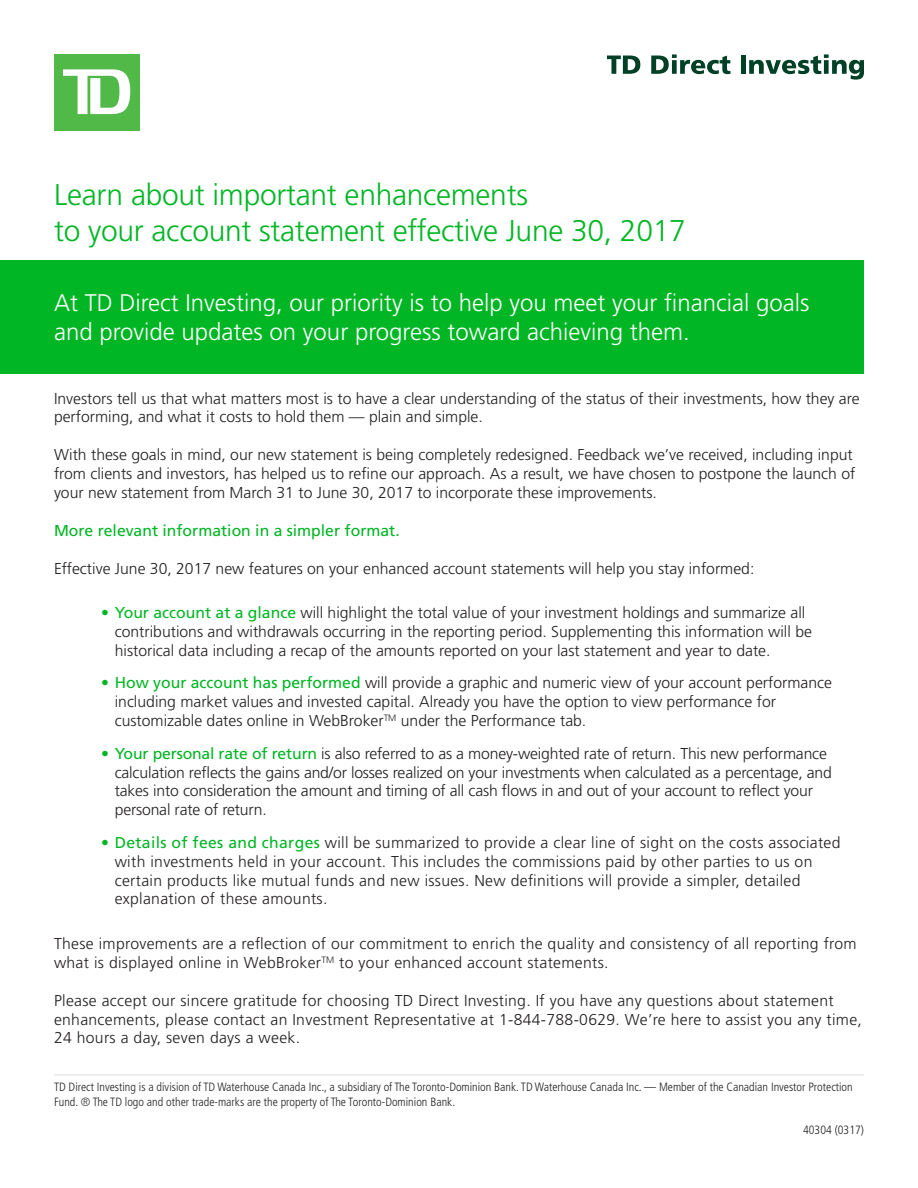
<style>
.page{position:relative;width:918px;height:1188px;background:#fff}
.page>*{position:absolute;margin:0;border:0;box-sizing:border-box;transform-origin:0 0}
.t1{font:300 30px "Frutiger LT Std";letter-spacing:-.01em;color:#00b624}
.t2{font:300 24px/28.8px "Frutiger LT Std";color:#fff}
.t3{font:300 15.75px/18.9px "Frutiger LT Std";color:#231f20}
.t4{font:300 15.75px/18.9px "Frutiger LT Std";letter-spacing:.02em;color:#231f20}
.t5{font:15.75px "Frutiger LT Std";color:#00b624}
.t6{font:300 condensed 12px/14.4px "Frutiger LT Std";color:#231f20}
.s1{font-weight:400;color:#00b624}
</style>
<div class="page">
<svg style="left:607px;top:56px;width:33px;height:18px"></svg>
<svg style="left:651px;top:54px;width:80px;height:20px"></svg>
<div style="left:741px;top:56px;width:5px;height:18px;background:#004026"></div>
<svg style="left:749px;top:54px;width:115px;height:26px"></svg>
<div style="left:54px;top:54px;width:86px;height:77px;background:#51b948"></div>
<svg style="left:63px;top:69px;width:67px;height:45px"></svg>
<div style="left:0;top:260px;width:864px;height:114px;background:#00b624"></div>
<hr style="left:54px;top:1074px;width:810px;height:2px;background:#231f20">
<p class="t1" style="left:54px;top:177px;width:476px">Learn about important enhancements</p>
<p class="t1" style="left:54px;top:213px;width:633px">to your account statement effective June 30, 2017</p>
<p class="t2" style="left:54px;top:288px;width:757px">At TD Direct Investing, our priority is to help you meet your financial goals and provide updates on your progress toward achieving them.</p>
<p class="t3" style="left:54px;top:389px;width:807px">Investors tell us that what matters most is to have a clear understanding of the status of their investments, how they are performing, and what it costs to hold them — plain and simple.</p>
<p class="t3" style="left:54px;top:446px;width:803px">With these goals in mind, our new statement is being completely redesigned. Feedback we’ve received, including input from clients and investors, has helped us to refine our approach. As a result, we have chosen to postpone the launch of your new statement from March 31 to June 30, 2017 to incorporate these improvements.</p>
<p class="t5" style="left:54px;top:521px;width:347px">More relevant information in a simpler format.</p>
<p class="t3" style="left:54px;top:559px;width:702px">Effective June 30, 2017 new features on your enhanced account statements will help you stay informed:</p>
<p class="t3" style="left:115px;top:604px;width:699px;text-indent:-14px"><span class="s1">• Your account at a glance</span> will highlight the total value of your investment holdings and summarize all contributions and withdrawals occurring in the reporting period. Supplementing this information will be historical data including a recap of the amounts reported on your last statement and year to date.</p>
<p class="t3" style="left:115px;top:674px;width:719px;text-indent:-14px"><span class="s1">• How your account has performed</span> will provide a graphic and numeric view of your account performance including market values and invested capital. Already you have the option to view performance for customizable dates online in WebBroker<sup>TM</sup> under the Performance tab.</p>
<p class="t3" style="left:115px;top:744px;width:719px;text-indent:-14px"><span class="s1">• Your personal rate of return</span> is also referred to as a money-weighted rate of return. This new performance calculation reflects the gains and/or losses realized on your investments when calculated as a percentage, and takes into consideration the amount and timing of all cash flows in and out of your account to reflect your personal rate of return.</p>
<p class="t4" style="left:115px;top:833px;width:727px;text-indent:-14px"><span class="s1">• Details of fees and charges</span> will be summarized to provide a clear line of sight on the costs associated with investments held in your account. This includes the commissions paid by other parties to us on certain products like mutual funds and new issues. New definitions will provide a simpler, detailed explanation of these amounts.</p>
<p class="t4" style="left:54px;top:934px;width:804px">These improvements are a reflection of our commitment to enrich the quality and consistency of all reporting from what is displayed online in WebBroker<sup>TM</sup> to your enhanced account statements.</p>
<p class="t4" style="left:54px;top:991px;width:809px">Please accept our sincere gratitude for choosing TD Direct Investing. If you have any questions about statement enhancements, please contact an Investment Representative at 1-844-788-0629. We’re here to assist you any time,<br>24 hours a day, seven days a week.</p>
<p class="t6" style="left:54px;top:1080px;width:800px">TD Direct Investing is a division of TD Waterhouse Canada Inc., a subsidiary of The Toronto-Dominion Bank. TD Waterhouse Canada Inc. — Member of the Canadian Investor Protection<br>Fund. ® The TD logo and other trade-marks are the property of The Toronto-Dominion Bank.</p>
<p class="t6" style="left:803px;top:1123px;width:62px">40304 (0317)</p>
</div>
